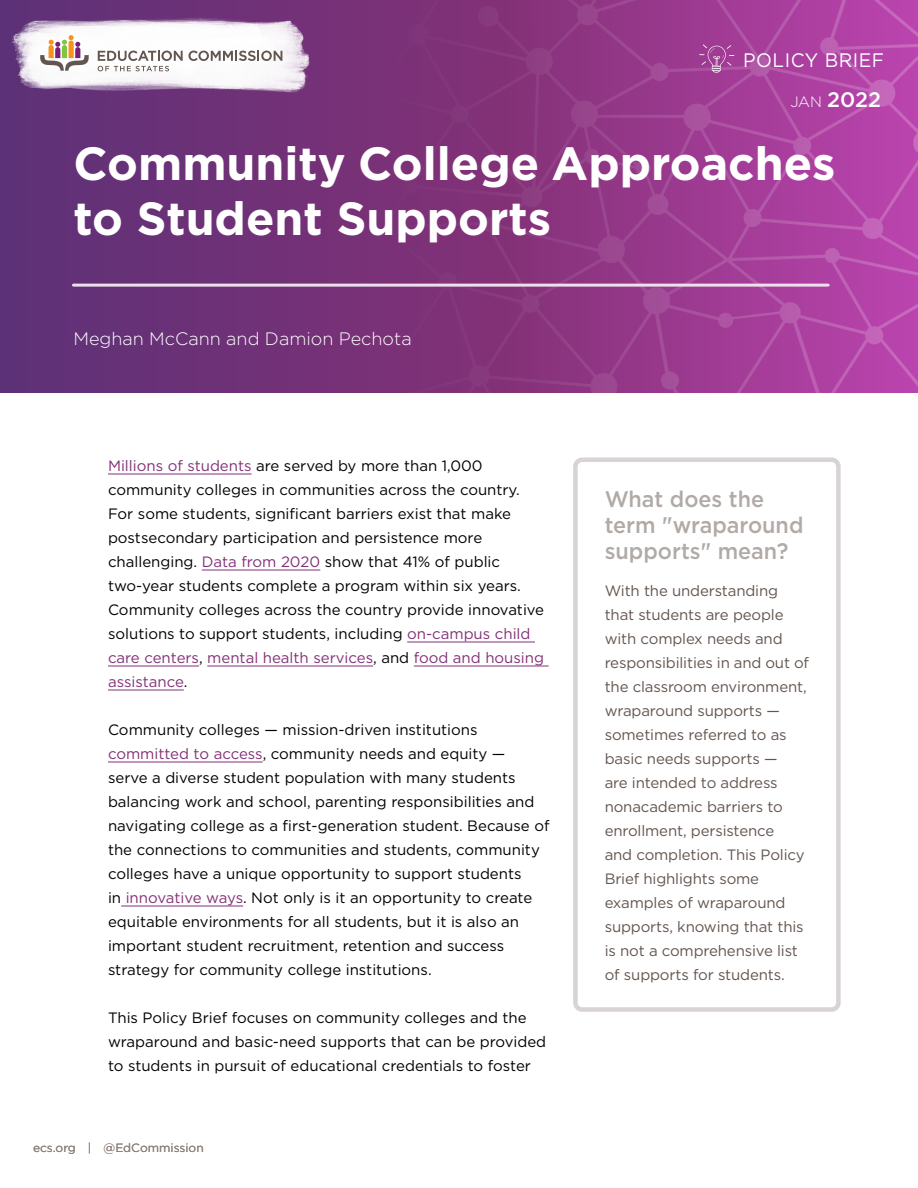
<style>
.page{position:relative;width:918px;height:1188px;background:#fff}
.page>*{position:absolute;margin:0;border:0;box-sizing:border-box;transform-origin:0 0}
.t1{font:700 46.5px/55.8px "Gotham";color:#fff}
.t2{font:500 22.5px/25.8px "Gotham";color:#b1aaa7;scale:.96 1}
.t3{font:500 21px "Gotham";color:#fff}
.t4{font:19.5px "Gotham";letter-spacing:.03em;color:#fff;scale:.96 1}
.t5{font:300 18px "Gotham";color:#fff}
.t6{font:15px/24px "Gotham";color:#000}
.t7{font:15px/24px "Gotham";letter-spacing:-.01em;color:#63554f}
.t8{font:12px "Gotham";color:#8a807b}
.s1{font-weight:300;font-size:15px}
.s2{color:#833177}
</style>
<div class="page">
<img style="left:0;top:0;width:918px;height:392px">
<img style="left:0;top:10px;width:315px;height:89px">
<svg style="left:40px;top:35px;width:49px;height:36px"></svg>
<svg style="left:98px;top:51px;width:184px;height:20px"></svg>
<svg style="left:699px;top:44px;width:35px;height:29px"></svg>
<hr style="left:73px;top:284px;width:755px;height:3px;background:#ece0eb">
<hr style="left:108px;top:474px;width:144px;height:1px;background:#833177">
<hr style="left:202px;top:570px;width:118px;height:1px;background:#833177">
<hr style="left:407px;top:642px;width:128px;height:1px;background:#833177">
<hr style="left:108px;top:666px;width:91px;height:1px;background:#833177">
<hr style="left:207px;top:666px;width:166px;height:1px;background:#833177">
<hr style="left:414px;top:666px;width:135px;height:1px;background:#833177">
<hr style="left:108px;top:690px;width:76px;height:1px;background:#833177">
<hr style="left:108px;top:762px;width:155px;height:1px;background:#833177">
<hr style="left:121px;top:906px;width:122px;height:1px;background:#833177">
<div style="left:573px;top:458px;width:268px;height:554px;border:4px solid #d8d4d3;border-radius:7px"></div>
<h3 class="t4" style="left:743px;top:48px;width:149px">POLICY BRIEF</h3>
<h3 class="t3" style="left:790px;top:86px;width:92px"><span class="s1">JAN</span> 2022</h3>
<h1 class="t1" style="left:73px;top:135px;width:764px">Community College Approaches to Student Supports</h1>
<p class="t5" style="left:73px;top:327px;width:340px">Meghan McCann and Damion Pechota</p>
<p class="t6" style="left:108px;top:453px;width:438px"><span class="s2">Millions of students</span> are served by more than 1,000 community colleges in communities across the country.<br>For some students, significant barriers exist that make postsecondary participation and persistence more challenging. <span class="s2">Data from 2020</span> show that 41% of public two-year students complete a program within six years.<br>Community colleges across the country provide innovative solutions to support students, including <span class="s2">on-campus child care centers</span>, <span class="s2">mental health services</span>, and <span class="s2">food and housing assistance</span>.</p>
<p class="t6" style="left:108px;top:717px;width:443px">Community colleges — mission-driven institutions <span class="s2">committed to access</span>, community needs and equity —<br>serve a diverse student population with many students balancing work and school, parenting responsibilities and navigating college as a first-generation student. Because of the connections to communities and students, community colleges have a unique opportunity to support students<br>in <span class="s2">innovative ways</span>. Not only is it an opportunity to create equitable environments for all students, but it is also an important student recruitment, retention and success strategy for community college institutions.</p>
<p class="t6" style="left:108px;top:1005px;width:440px">This Policy Brief focuses on community colleges and the wraparound and basic-need supports that can be provided to students in pursuit of educational credentials to foster</p>
<p class="t8" style="left:33px;top:1140px;width:172px">ecs.org | @EdCommission</p>
<h2 class="t2" style="left:605px;top:486px;width:209px">What does the term "wraparound supports" mean?</h2>
<p class="t7" style="left:605px;top:579px;width:206px">With the understanding that students are people with complex needs and responsibilities in and out of the classroom environment, wraparound supports — sometimes referred to as basic needs supports —<br>are intended to address nonacademic barriers to enrollment, persistence<br>and completion. This Policy<br>Brief highlights some examples of wraparound supports, knowing that this is not a comprehensive list of supports for students.</p>
</div>
